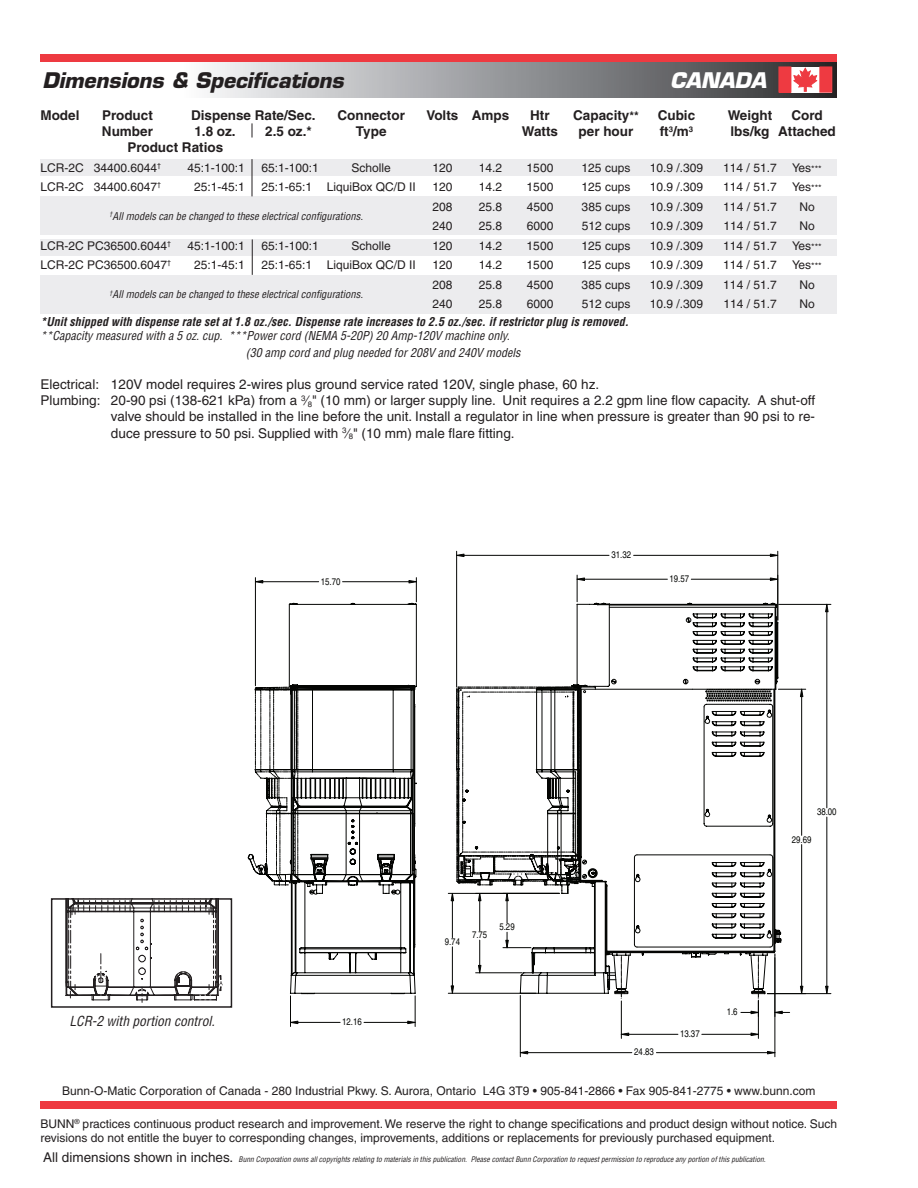
<style>
.page{position:relative;width:918px;height:1188px;background:#fff}
.page>*{position:absolute;margin:0;border:0;box-sizing:border-box;transform-origin:0 0}
.t1{font:italic 700 21px "Eurostile";color:#231f20}
.t2{font:italic 700 21px "Eurostile";color:#fff}
.t3{font:13.5px "Helvetica";color:#231f20}
.t4{font:700 13.5px "Helvetica";color:#231f20}
.t5{font:italic condensed 13.5px "Helvetica";color:#231f20}
.t6{font:12px/14.4px "Helvetica";color:#231f20}
.t7{font:italic condensed 12px/16.2px "Helvetica";color:#231f20}
.t8{font:italic 700 condensed 12px "Helvetica";color:#231f20}
.t9{font:italic condensed 10.5px "Helvetica";color:#231f20}
.t10{font:condensed 9.6px "Helvetica";color:#040503}
.t11{font:italic condensed 7.5px "Helvetica";color:#231f20}
.s1{font-size:12px}
.s2{font-size:9px}
.s3{font-style:normal;font-stretch:normal;font-size:13.5px}
</style>
<div class="page">
<svg style="left:209px;top:62px;width:628px;height:35px;background:#97979a"></svg>
<div style="left:40px;top:54px;width:797px;height:8px;background:#ee3a41"></div>
<div style="left:40px;top:1102px;width:797px;height:7px;background:#ee3a41"></div>
<svg style="left:791px;top:67px;width:29px;height:25px"></svg>
<div style="left:779px;top:67px;width:12px;height:25px;background:#ee3a41"></div>
<div style="left:820px;top:67px;width:12px;height:25px;background:#ee3a41"></div>
<svg style="left:793px;top:68px;width:24px;height:24px"></svg>
<div style="left:41px;top:275px;width:796px;height:39px;background:#ececee"></div>
<div style="left:41px;top:159px;width:796px;height:16px;background:#ececee"></div>
<div style="left:41px;top:196px;width:796px;height:39px;background:#ececee"></div>
<div style="left:41px;top:239px;width:796px;height:16px;background:#ececee"></div>
<svg style="left:66px;top:901px;width:157px;height:102px"></svg>
<div style="left:51px;top:898px;width:181px;height:110px;border:2px solid #231f20"></div>
<hr style="left:252px;top:159px;width:1px;height:37px;background:#231f20">
<svg style="left:252px;top:123px;width:1px;height:15px"></svg>
<svg style="left:255px;top:689px;width:31px;height:197px"></svg>
<svg style="left:255px;top:577px;width:34px;height:112px"></svg>
<svg style="left:456px;top:550px;width:323px;height:5px"></svg>
<svg style="left:769px;top:553px;width:10px;height:2px"></svg>
<svg style="left:456px;top:553px;width:9px;height:2px"></svg>
<svg style="left:289px;top:555px;width:490px;height:44px"></svg>
<svg style="left:286px;top:599px;width:546px;height:459px"></svg>
<hr style="left:252px;top:239px;width:1px;height:36px;background:#231f20">
<h1 class="t1" style="left:42px;top:67px;width:303px">Dimensions &amp; Specifications</h1>
<h1 class="t2" style="left:670px;top:67px;width:98px">CANADA</h1>
<p class="t4" style="left:40px;top:107px;width:41px">Model</p>
<p class="t4" style="left:102px;top:107px;width:52px">Product</p>
<p class="t4" style="left:191px;top:107px;width:126px">Dispense Rate/Sec.</p>
<p class="t4" style="left:337px;top:107px;width:69px">Connector</p>
<p class="t4" style="left:427px;top:107px;width:84px">Volts Amps</p>
<p class="t4" style="left:530px;top:107px;width:21px">Htr</p>
<p class="t4" style="left:573px;top:107px;width:67px">Capacity<span class="s1">**</span></p>
<p class="t4" style="left:658px;top:107px;width:39px">Cubic</p>
<p class="t4" style="left:728px;top:107px;width:46px">Weight</p>
<p class="t4" style="left:791px;top:107px;width:33px">Cord</p>
<p class="t4" style="left:102px;top:123px;width:53px">Number</p>
<p class="t4" style="left:194px;top:123px;width:43px">1.8 oz.</p>
<p class="t4" style="left:265px;top:123px;width:48px">2.5 oz.*</p>
<p class="t4" style="left:356px;top:123px;width:32px">Type</p>
<p class="t4" style="left:522px;top:123px;width:38px">Watts</p>
<p class="t4" style="left:579px;top:123px;width:56px">per hour</p>
<p class="t4" style="left:660px;top:123px;width:35px">ft<sup>3</sup>/m<sup>3</sup></p>
<p class="t4" style="left:730px;top:123px;width:107px">lbs/kg Attached</p>
<p class="t4" style="left:127px;top:139px;width:97px">Product Ratios</p>
<p class="t6" style="left:40px;top:160px;width:122px">LCR-2C 34400.6044<sup>†</sup></p>
<p class="t6" style="left:187px;top:160px;width:59px">45:1-100:1</p>
<p class="t6" style="left:261px;top:160px;width:59px">65:1-100:1</p>
<p class="t6" style="left:352px;top:160px;width:41px">Scholle</p>
<p class="t6" style="left:432px;top:160px;width:22px">120</p>
<p class="t6" style="left:479px;top:160px;width:25px">14.2</p>
<p class="t6" style="left:527px;top:160px;width:28px">1500</p>
<p class="t6" style="left:582px;top:160px;width:50px">125 cups</p>
<p class="t6" style="left:650px;top:160px;width:55px">10.9 /.309</p>
<p class="t6" style="left:723px;top:160px;width:55px">114 / 51.7</p>
<p class="t6" style="left:792px;top:160px;width:31px">Yes<span class="s2">***</span></p>
<p class="t6" style="left:40px;top:180px;width:122px">LCR-2C 34400.6047<sup>†</sup></p>
<p class="t6" style="left:194px;top:180px;width:52px">25:1-45:1</p>
<p class="t6" style="left:261px;top:180px;width:156px">25:1-65:1 LiquiBox QC/D II</p>
<p class="t6" style="left:432px;top:180px;width:22px">120</p>
<p class="t6" style="left:479px;top:180px;width:25px">14.2</p>
<p class="t6" style="left:527px;top:180px;width:28px">1500</p>
<p class="t6" style="left:582px;top:180px;width:50px">125 cups</p>
<p class="t6" style="left:650px;top:180px;width:55px">10.9 /.309</p>
<p class="t6" style="left:723px;top:180px;width:55px">114 / 51.7</p>
<p class="t6" style="left:792px;top:180px;width:31px">Yes<span class="s2">***</span></p>
<p class="t6" style="left:433px;top:199px;width:22px">208</p>
<p class="t6" style="left:479px;top:199px;width:25px">25.8</p>
<p class="t6" style="left:527px;top:199px;width:28px">4500</p>
<p class="t6" style="left:582px;top:199px;width:50px">385 cups</p>
<p class="t6" style="left:650px;top:199px;width:55px">10.9 /.309</p>
<p class="t6" style="left:723px;top:199px;width:55px">114 / 51.7</p>
<p class="t6" style="left:799px;top:199px;width:17px">No</p>
<p class="t6" style="left:433px;top:219px;width:22px">240</p>
<p class="t6" style="left:479px;top:219px;width:25px">25.8</p>
<p class="t6" style="left:527px;top:219px;width:28px">6000</p>
<p class="t6" style="left:582px;top:219px;width:50px">512 cups</p>
<p class="t6" style="left:650px;top:219px;width:55px">10.9 /.309</p>
<p class="t6" style="left:723px;top:219px;width:55px">114 / 51.7</p>
<p class="t6" style="left:799px;top:219px;width:17px">No</p>
<p class="t6" style="left:41px;top:238px;width:132px">LCR-2C PC 36500.6044<sup>†</sup></p>
<p class="t6" style="left:187px;top:238px;width:59px">45:1-100:1</p>
<p class="t6" style="left:261px;top:238px;width:59px">65:1-100:1</p>
<p class="t6" style="left:352px;top:238px;width:41px">Scholle</p>
<p class="t6" style="left:432px;top:238px;width:22px">120</p>
<p class="t6" style="left:479px;top:238px;width:25px">14.2</p>
<p class="t6" style="left:527px;top:238px;width:28px">1500</p>
<p class="t6" style="left:582px;top:238px;width:50px">125 cups</p>
<p class="t6" style="left:650px;top:238px;width:55px">10.9 /.309</p>
<p class="t6" style="left:723px;top:238px;width:55px">114 / 51.7</p>
<p class="t6" style="left:792px;top:238px;width:31px">Yes<span class="s2">***</span></p>
<p class="t6" style="left:41px;top:258px;width:132px">LCR-2C PC 36500.6047<sup>†</sup></p>
<p class="t6" style="left:194px;top:258px;width:52px">25:1-45:1</p>
<p class="t6" style="left:261px;top:258px;width:156px">25:1-65:1 LiquiBox QC/D II</p>
<p class="t6" style="left:432px;top:258px;width:22px">120</p>
<p class="t6" style="left:479px;top:258px;width:25px">14.2</p>
<p class="t6" style="left:527px;top:258px;width:28px">1500</p>
<p class="t6" style="left:582px;top:258px;width:50px">125 cups</p>
<p class="t6" style="left:650px;top:258px;width:55px">10.9 /.309</p>
<p class="t6" style="left:723px;top:258px;width:55px">114 / 51.7</p>
<p class="t6" style="left:792px;top:258px;width:31px">Yes<span class="s2">***</span></p>
<p class="t6" style="left:433px;top:277px;width:22px">208</p>
<p class="t6" style="left:479px;top:277px;width:25px">25.8</p>
<p class="t6" style="left:527px;top:277px;width:28px">4500</p>
<p class="t6" style="left:582px;top:277px;width:50px">385 cups</p>
<p class="t6" style="left:650px;top:277px;width:55px">10.9 /.309</p>
<p class="t6" style="left:723px;top:277px;width:55px">114 / 51.7</p>
<p class="t6" style="left:799px;top:277px;width:17px">No</p>
<p class="t6" style="left:433px;top:297px;width:22px">240</p>
<p class="t6" style="left:479px;top:297px;width:25px">25.8</p>
<p class="t6" style="left:527px;top:297px;width:28px">6000</p>
<p class="t6" style="left:582px;top:297px;width:50px">512 cups</p>
<p class="t6" style="left:650px;top:297px;width:55px">10.9 /.309</p>
<p class="t6" style="left:723px;top:297px;width:55px">114 / 51.7</p>
<p class="t6" style="left:799px;top:297px;width:17px">No</p>
<p class="t8" style="left:41px;top:314px;width:590px">*Unit shipped with dispense rate set at 1.8 oz./sec. Dispense rate increases to 2.5 oz./sec. if restrictor plug is removed.</p>
<p class="t7" style="left:246px;top:328px;width:276px;text-indent:-205px">**Capacity measured with a 5 oz. cup. ***Power cord (NEMA 5-20P) 20 Amp-120V machine only. (30 amp cord and plug needed for 208V and 240V models</p>
<p class="t3" style="left:41px;top:376px;width:560px">Electrical: 120V model requires 2-wires plus ground service rated 120V, single phase, 60 hz.</p>
<p class="t3" style="left:41px;top:393px;width:776px">Plumbing: 20-90 psi (138-621 kPa) from a <sup>3</sup>⁄<sub>8</sub>" (10 mm) or larger supply line. Unit requires a 2.2 gpm line flow capacity. A shut-off</p>
<p class="t3" style="left:111px;top:409px;width:706px">valve should be installed in the line before the unit. Install a regulator in line when pressure is greater than 90 psi to re-</p>
<p class="t3" style="left:111px;top:425px;width:405px">duce pressure to 50 psi. Supplied with <sup>3</sup>⁄<sub>8</sub>" (10 mm) male flare fitting.</p>
<p class="t9" style="left:109px;top:209px;width:255px"><sup>†</sup>All models can be changed to these electrical configurations.</p>
<p class="t9" style="left:109px;top:288px;width:255px"><sup>†</sup>All models can be changed to these electrical configurations.</p>
<p class="t10" style="left:612px;top:549px;width:21px">31.32</p>
<p class="t5" style="left:69px;top:1012px;width:147px">LCR-2 with portion control.</p>
<p class="t10" style="left:321px;top:576px;width:21px">15.70</p>
<p class="t10" style="left:670px;top:573px;width:21px">19.57</p>
<p class="t10" style="left:342px;top:1016px;width:21px">12.16</p>
<p class="t10" style="left:445px;top:936px;width:17px">9.74</p>
<p class="t10" style="left:472px;top:929px;width:17px">7.75</p>
<p class="t10" style="left:499px;top:921px;width:17px">5.29</p>
<p class="t10" style="left:817px;top:806px;width:21px">38.00</p>
<p class="t10" style="left:792px;top:834px;width:21px">29.69</p>
<p class="t10" style="left:634px;top:1047px;width:21px">24.83</p>
<p class="t10" style="left:680px;top:1028px;width:21px">13.37</p>
<p class="t10" style="left:727px;top:1006px;width:12px">1.6</p>
<p class="t6" style="left:62px;top:1084px;width:755px">Bunn-O-Matic Corporation of Canada - 280 Industrial Pkwy. S. Aurora, Ontario L4G 3T9 • 905-841-2866 • Fax 905-841-2775 • www.bunn.com</p>
<p class="t6" style="left:40px;top:1117px;width:798px">BUNN<sup>®</sup> practices continuous product research and improvement. We reserve the right to change specifications and product design without notice. Such revisions do not entitle the buyer to corresponding changes, improvements, additions or replacements for previously purchased equipment.</p>
<p class="t11" style="left:43px;top:1154px;width:724px"><span class="s3">All dimensions shown in inches.</span> Bunn Corporation owns all copyrights relating to materials in this publication. Please contact Bunn Corporation to request permission to reproduce any portion of this publication.</p>
</div>
